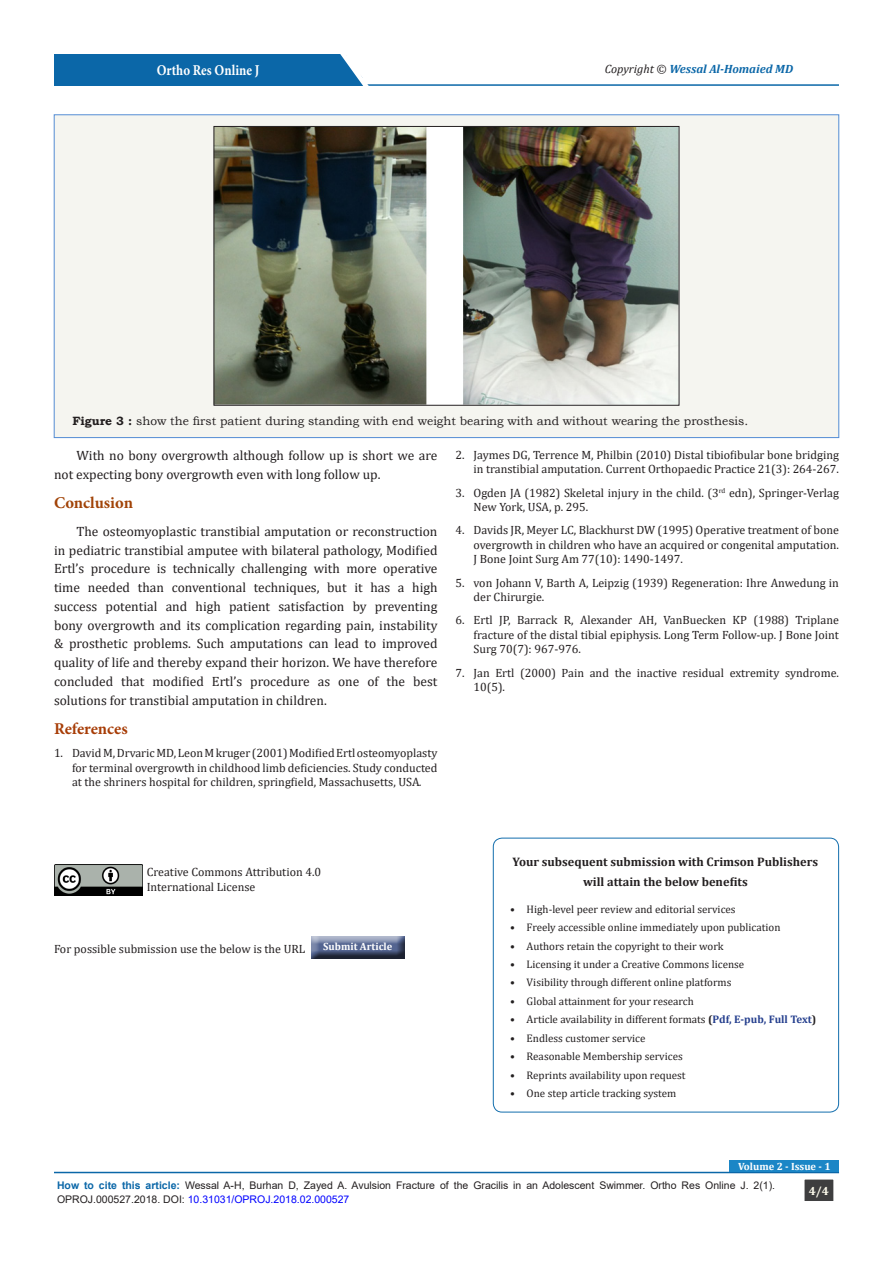
<style>
.page{position:relative;width:893px;height:1263px;background:#fff}
.page>*{position:absolute;margin:0;border:0;box-sizing:border-box;transform-origin:0 0}
.t1{font:700 16.5px "Minion Pro";color:#a14307}
.t2{font:700 16.5px "Minion Pro";letter-spacing:-.005em;color:#a73d07}
.t3{font:700 15px "Minion Pro";color:#fff;scale:.86 1}
.t4{font:13.5px/18.8px "Cambria";color:#231f20}
.t5{font:700 12.3px/19.6px "Cambria";color:#231f20;text-align:center}
.t6{font:12px/14.4px "Cambria";color:#231f20}
.t7{font:12px "Bookman Old Style";color:#231f20}
.t8{font:italic 700 12px "Cambria";color:#0b67a8}
.t9{font:700 12px "Cambria";color:#fffdee}
.t10{font:10.95px "Cambria";color:#231f20}
.t11{font:10.5px/13.5px "Arial";color:#231f20}
.t12{font:700 10.5px "Cambria";color:#fff}
.s1{font-weight:400;color:#231f20}
.s2{font-weight:700}
.s3{font-style:italic}
.s4{font-weight:700;color:#253f8e}
.s5{font-weight:700;color:#0b67a8}
.s6{color:#00f}
</style>
<div class="page">
<hr style="left:206px;top:84px;width:633px;height:2px;background:#0b67a8">
<div style="left:54px;top:54px;width:308px;height:32px;background:#0b67a8"></div>
<svg style="left:340px;top:54px;width:34px;height:32px"></svg>
<hr style="left:54px;top:1172px;width:785px;height:1px;background:#0b67a8">
<div style="left:804px;top:1179px;width:30px;height:22px;background:#3e3e3f"></div>
<div style="left:804px;top:1179px;width:30px;height:23px;border:1px solid #fff"></div>
<div style="left:730px;top:1160px;width:109px;height:12px;background:#1b86c6"></div>
<div style="left:54px;top:115px;width:785px;height:323px;background:#f5f5f0"></div>
<img style="left:216px;top:128px;width:461px;height:275px">
<div style="left:214px;top:126px;width:465px;height:279px;border:1px solid #231f20"></div>
<div style="left:493px;top:838px;width:346px;height:274px;border:1px solid #136ead;border-radius:9px"></div>
<div style="left:310px;top:935px;width:96px;height:24px;background:#231f20;opacity:.75"></div>
<img style="left:54px;top:865px;width:88px;height:31px">
<p class="t3" style="left:157px;top:60px;width:121px">Ortho Res Online J</p>
<p class="t8" style="left:605px;top:60px;width:190px"><span class="s1">Copyright ©</span> Wessal Al-Homaied MD</p>
<p class="t7" style="left:72px;top:413px;width:677px"><span class="s2">Figure 3 :</span> show the first patient during standing with end weight bearing with and without wearing the prosthesis.</p>
<p class="t4" style="left:54px;top:446px;width:385px;text-indent:22px">With no bony overgrowth although follow up is short we are not expecting bony overgrowth even with long follow up.</p>
<p class="t1" style="left:54px;top:491px;width:81px">Conclusion</p>
<p class="t4" style="left:54px;top:522px;width:385px;text-align:justify;text-indent:22px">The osteomyoplastic transtibial amputation or reconstruction in pediatric transtibial amputee with bilateral pathology, Modified Ertl’s procedure is technically challenging with more operative time needed than conventional techniques, but it has a high success potential and high patient satisfaction by preventing bony overgrowth and its complication regarding pain, instability &amp; prosthetic problems. Such amputations can lead to improved quality of life and thereby expand their horizon. We have therefore concluded that modified Ertl’s procedure as one of the best solutions for transtibial amputation in children.</p>
<p class="t2" style="left:54px;top:717px;width:75px">References</p>
<p class="t6" style="left:72px;top:746px;width:367px;text-align:justify;text-indent:-18px">1. David M, Drvaric MD, Leon M kruger (2001) Modified Ertl osteomyoplasty for terminal overgrowth in childhood limb deficiencies. Study conducted at the shriners hospital for children, springfield, Massachusetts, USA<span class="s3">.</span></p>
<p class="t6" style="left:455px;top:447px;width:385px;text-align:right">2. Jaymes DG, Terrence M, Philbin (2010) Distal tibiofibular bone bridging in transtibial amputation. Current Orthopaedic Practice 21(3): 264-267.</p>
<p class="t6" style="left:473px;top:485px;width:367px;text-indent:-18px">3. Ogden JA (1982) Skeletal injury in the child. (3<sup>rd</sup> edn), Springer-Verlag<br>New York, USA, p. 295.</p>
<p class="t6" style="left:473px;top:523px;width:367px;text-align:justify;text-indent:-18px">4. Davids JR, Meyer LC, Blackhurst DW (1995) Operative treatment of bone overgrowth in children who have an acquired or congenital amputation.<br>J Bone Joint Surg Am 77(10): 1490-1497.</p>
<p class="t6" style="left:473px;top:575px;width:367px;text-indent:-18px">5. von Johann V, Barth A, Leipzig (1939) Regeneration: Ihre Anwedung in der Chirurgie.</p>
<p class="t6" style="left:473px;top:613px;width:367px;text-align:justify;text-indent:-18px">6. Ertl JP, Barrack R, Alexander AH, VanBuecken KP (1988) Triplane fracture of the distal tibial epiphysis. Long Term Follow-up. J Bone Joint Surg 70(7): 967-976.</p>
<p class="t6" style="left:473px;top:665px;width:367px;text-indent:-18px">7. Jan Ertl (2000) Pain and the inactive residual extremity syndrome.<br>10(5).</p>
<p class="t6" style="left:147px;top:865px;width:176px">Creative Commons Attribution 4.0<br>International License</p>
<p class="t6" style="left:54px;top:941px;width:253px">For possible submission use the below is the URL</p>
<p class="t12" style="left:323px;top:938px;width:71px">Submit Article</p>
<p class="t5" style="left:513px;top:852px;width:307px">Your subsequent submission with Crimson Publishers will attain the below benefits</p>
<p class="t10" style="left:510px;top:902px;width:227px">• High-level peer review and editorial services</p>
<p class="t10" style="left:510px;top:921px;width:272px">• Freely accessible online immediately upon publication</p>
<p class="t10" style="left:510px;top:939px;width:215px">• Authors retain the copyright to their work</p>
<p class="t10" style="left:510px;top:958px;width:236px">• Licensing it under a Creative Commons license</p>
<p class="t10" style="left:510px;top:976px;width:223px">• Visibility through different online platforms</p>
<p class="t10" style="left:510px;top:995px;width:185px">• Global attainment for your research</p>
<p class="t10" style="left:510px;top:1013px;width:308px">• Article availability in different formats <span class="s2">(</span><span class="s4">Pdf, E-pub, Full Text</span><span class="s2">)</span></p>
<p class="t10" style="left:510px;top:1032px;width:137px">• Endless customer service</p>
<p class="t10" style="left:510px;top:1050px;width:174px">• Reasonable Membership services</p>
<p class="t10" style="left:510px;top:1068px;width:177px">• Reprints availability upon request</p>
<p class="t10" style="left:510px;top:1087px;width:168px">• One step article tracking system</p>
<p class="t12" style="left:738px;top:1159px;width:94px">Volume 2 - Issue - 1</p>
<p class="t11" style="left:57px;top:1178px;width:720px"><span class="s5">How to cite this article:</span> Wessal A-H, Burhan D, Zayed A. Avulsion Fracture of the Gracilis in an Adolescent Swimmer. Ortho Res Online J. 2(1).<br>OPROJ.000527.2018. DOI: <span class="s6">10.31031/OPROJ.2018.02.000527</span></p>
<p class="t9" style="left:809px;top:1182px;width:22px">4/4</p>
</div>
